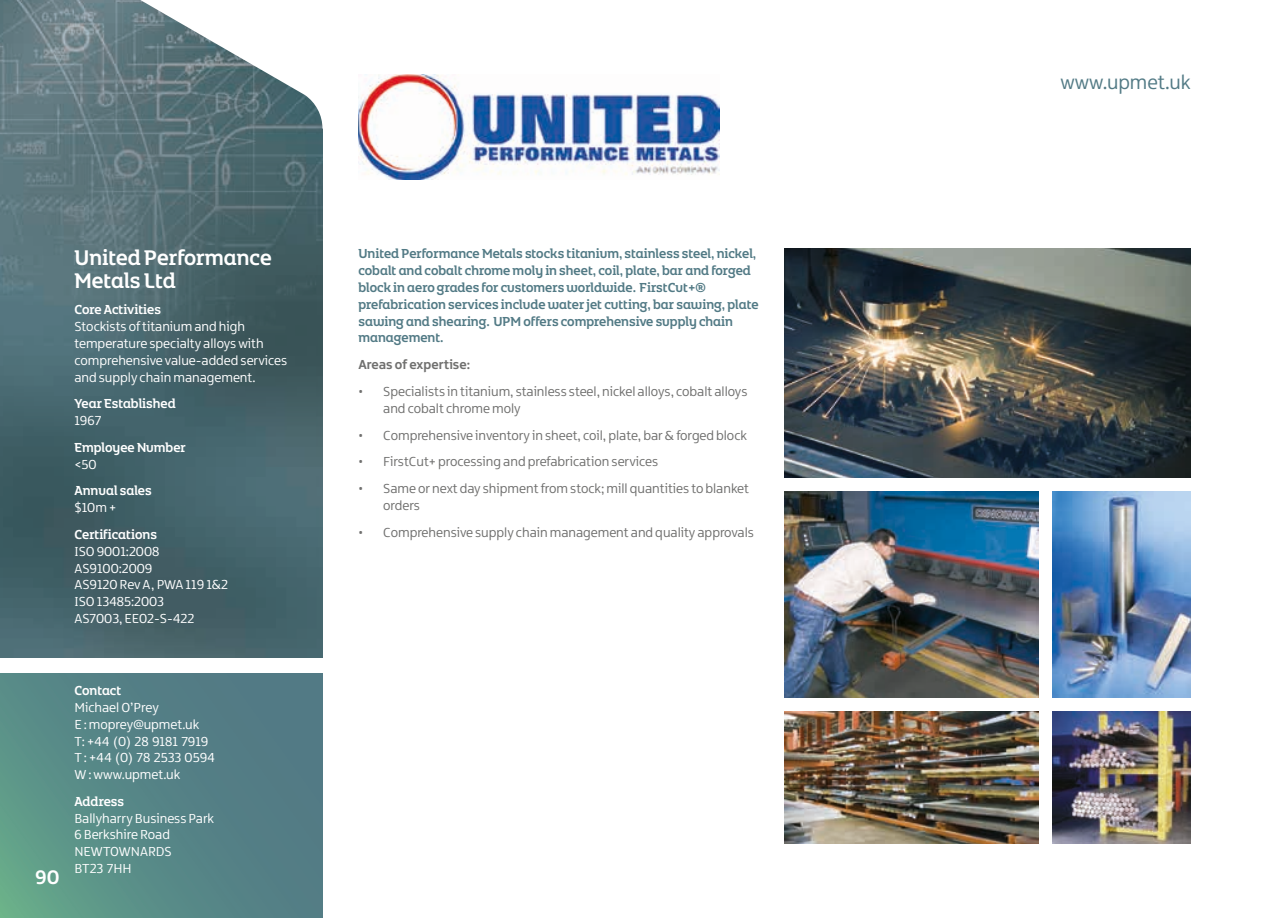
<style>
.page{position:relative;width:1265px;height:918px;background:#fff}
.page>*{position:absolute;margin:0;border:0;box-sizing:border-box;transform-origin:0 0}
.t1{font:22.75px/22.8px "Northern Ireland Headline";color:#fff}
.t2{font:21px "Northern Ireland";color:#527a85}
.t3{font:21px "Northern Ireland Headline";color:#fff}
.t4{font:14px/16.8px "Northern Ireland";color:#fff}
.t5{font:14px/16.8px "Northern Ireland";color:#70706f}
.t6{font:14px/16.8px "Northern Ireland Headline";color:#527a85}
.t7{font:14px "Northern Ireland Headline";color:#fff}
.t8{font:700 14px "Northern Ireland";color:#70706f}
</style>
<div class="page">
<svg style="left:0;top:673px;width:322px;height:245px;background:#568686"></svg>
<img style="left:0;top:0;width:322px;height:658px">
<svg style="left:115px;top:0;width:208px;height:129px"></svg>
<img style="left:784px;top:248px;width:407px;height:230px">
<img style="left:784px;top:492px;width:255px;height:205px">
<img style="left:1053px;top:492px;width:138px;height:205px">
<img style="left:1053px;top:711px;width:138px;height:132px">
<img style="left:784px;top:711px;width:255px;height:132px">
<img style="left:358px;top:74px;width:362px;height:106px">
<h1 class="t1" style="left:74px;top:245px;width:199px">United Performance<br>Metals Ltd</h1>
<p class="t7" style="left:74px;top:301px;width:88px">Core Activities</p>
<p class="t4" style="left:74px;top:318px;width:214px">Stockists of titanium and high temperature specialty alloys with comprehensive value-added services and supply chain management.</p>
<p class="t7" style="left:74px;top:395px;width:103px">Year Established</p>
<p class="t4" style="left:74px;top:412px;width:28px">1967</p>
<p class="t7" style="left:74px;top:438px;width:113px">Employee Number</p>
<p class="t4" style="left:74px;top:456px;width:24px">&lt;50</p>
<p class="t7" style="left:74px;top:482px;width:79px">Annual sales</p>
<p class="t4" style="left:74px;top:499px;width:43px">$10m +</p>
<p class="t7" style="left:74px;top:525px;width:84px">Certifications</p>
<p class="t4" style="left:74px;top:543px;width:155px">ISO 9001:2008<br>AS9100:2009<br>AS9120 Rev A, PWA 119 1&amp;2<br>ISO 13485:2003<br>AS7003, EE02-S-422</p>
<h2 class="t3" style="left:35px;top:863px;width:26px">90</h2>
<p class="t7" style="left:74px;top:681px;width:48px">Contact</p>
<p class="t4" style="left:74px;top:699px;width:142px">Michael O’Prey<br>E : moprey@upmet.uk<br>T: +44 (0) 28 9181 7919<br>T : +44 (0) 78 2533 0594<br>W : www.upmet.uk</p>
<p class="t7" style="left:74px;top:792px;width:51px">Address</p>
<p class="t4" style="left:74px;top:810px;width:141px">Ballyharry Business Park<br>6 Berkshire Road<br>NEWTOWNARDS<br>BT23 7HH</p>
<p class="t6" style="left:358px;top:245px;width:402px">United Performance Metals stocks titanium, stainless steel, nickel, cobalt and cobalt chrome moly in sheet, coil, plate, bar and forged block in aero grades for customers worldwide. FirstCut+® prefabrication services include water jet cutting, bar sawing, plate sawing and shearing. UPM offers comprehensive supply chain management.</p>
<p class="t8" style="left:358px;top:356px;width:113px">Areas of expertise:</p>
<p class="t5" style="left:383px;top:383px;width:366px;text-indent:-25px">• Specialists in titanium, stainless steel, nickel alloys, cobalt alloys and cobalt chrome moly</p>
<p class="t5" style="left:358px;top:427px;width:390px">• Comprehensive inventory in sheet, coil, plate, bar &amp; forged block</p>
<p class="t5" style="left:358px;top:453px;width:301px">• FirstCut+ processing and prefabrication services</p>
<p class="t5" style="left:383px;top:480px;width:367px;text-indent:-25px">• Same or next day shipment from stock; mill quantities to blanket orders</p>
<p class="t5" style="left:358px;top:524px;width:397px">• Comprehensive supply chain management and quality approvals</p>
<h2 class="t2" style="left:1060px;top:70px;width:132px">www.upmet.uk</h2>
</div>
